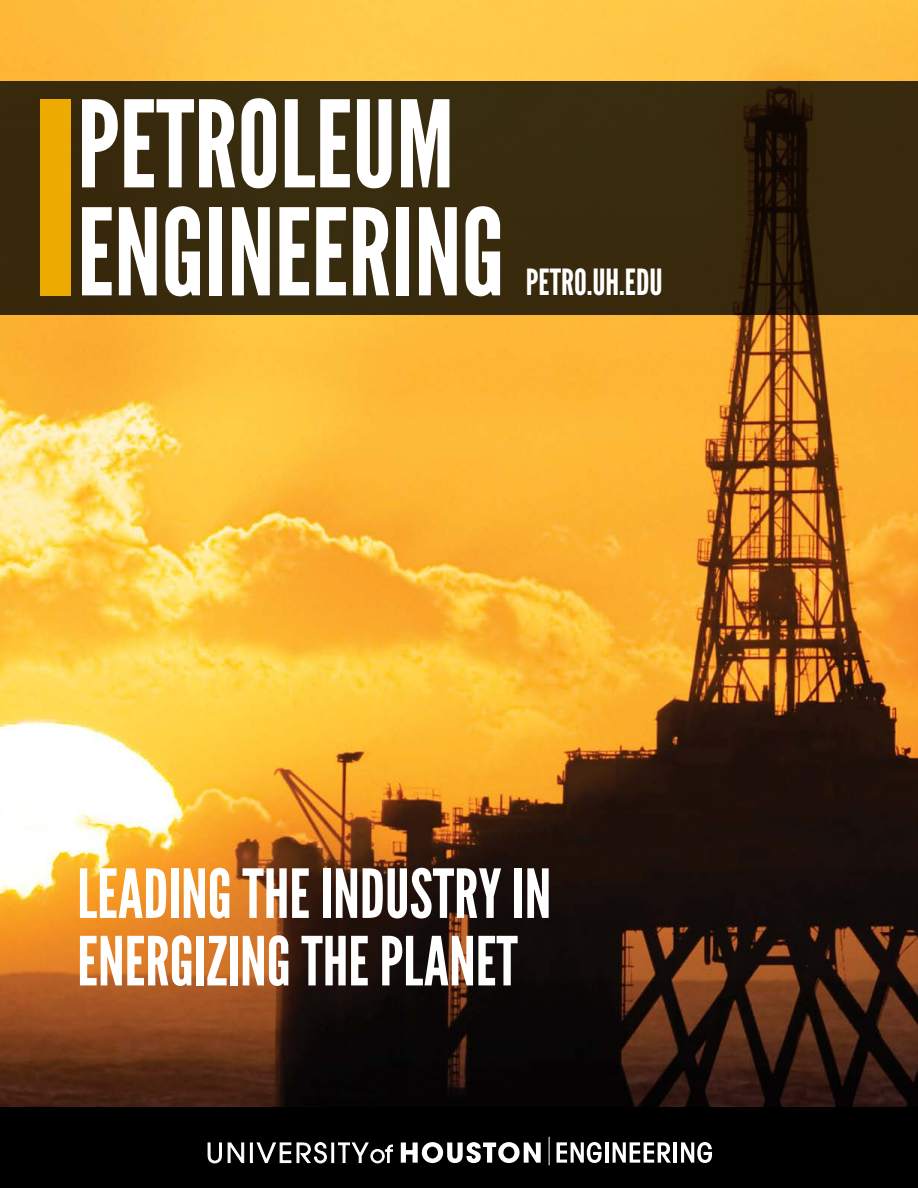
<style>
.page{position:relative;width:918px;height:1188px;background:#fff}
.page>*{position:absolute;margin:0;border:0;box-sizing:border-box;transform-origin:0 0}
.t1{font:120px/108px "League Gothic";color:#fff}
.t2{font:67.5px/67.5px "League Gothic";color:#fff}
.t3{font:36px "League Gothic";color:#fff}
</style>
<div class="page">
<img style="left:0;top:0;width:918px;height:1107px">
<div style="left:0;top:81px;width:918px;height:233px;background:#382a0e"></div>
<div style="left:40px;top:99px;width:31px;height:196px;background:#edaa00"></div>
<div style="left:0;top:1107px;width:918px;height:81px;background:#000"></div>
<svg style="left:557px;top:1142px;width:45px;height:21px"></svg>
<hr style="left:605px;top:1142px;width:4px;height:21px;background:#fff">
<svg style="left:613px;top:1142px;width:58px;height:21px"></svg>
<hr style="left:673px;top:1142px;width:4px;height:21px;background:#fff">
<svg style="left:681px;top:1142px;width:31px;height:21px"></svg>
<svg style="left:549px;top:1137px;width:1px;height:28px"></svg>
<svg style="left:208px;top:1142px;width:14px;height:21px"></svg>
<svg style="left:228px;top:1142px;width:16px;height:21px"></svg>
<div style="left:250px;top:1143px;width:3px;height:20px;border:1px solid #fff"></div>
<svg style="left:257px;top:1142px;width:70px;height:21px"></svg>
<div style="left:332px;top:1143px;width:2px;height:20px;border:1px solid #fff"></div>
<svg style="left:338px;top:1142px;width:55px;height:21px"></svg>
<svg style="left:401px;top:1142px;width:140px;height:21px"></svg>
<h1 class="t1" style="left:77px;top:91px;width:429px">PETROLEUM<br>ENGINEERING</h1>
<p class="t3" style="left:526px;top:261px;width:138px">PETRO.UH.EDU</p>
<p class="t2" style="left:77px;top:860px;width:476px">LEADING THE INDUSTRY IN<br>ENERGIZING THE PLANET</p>
</div>
